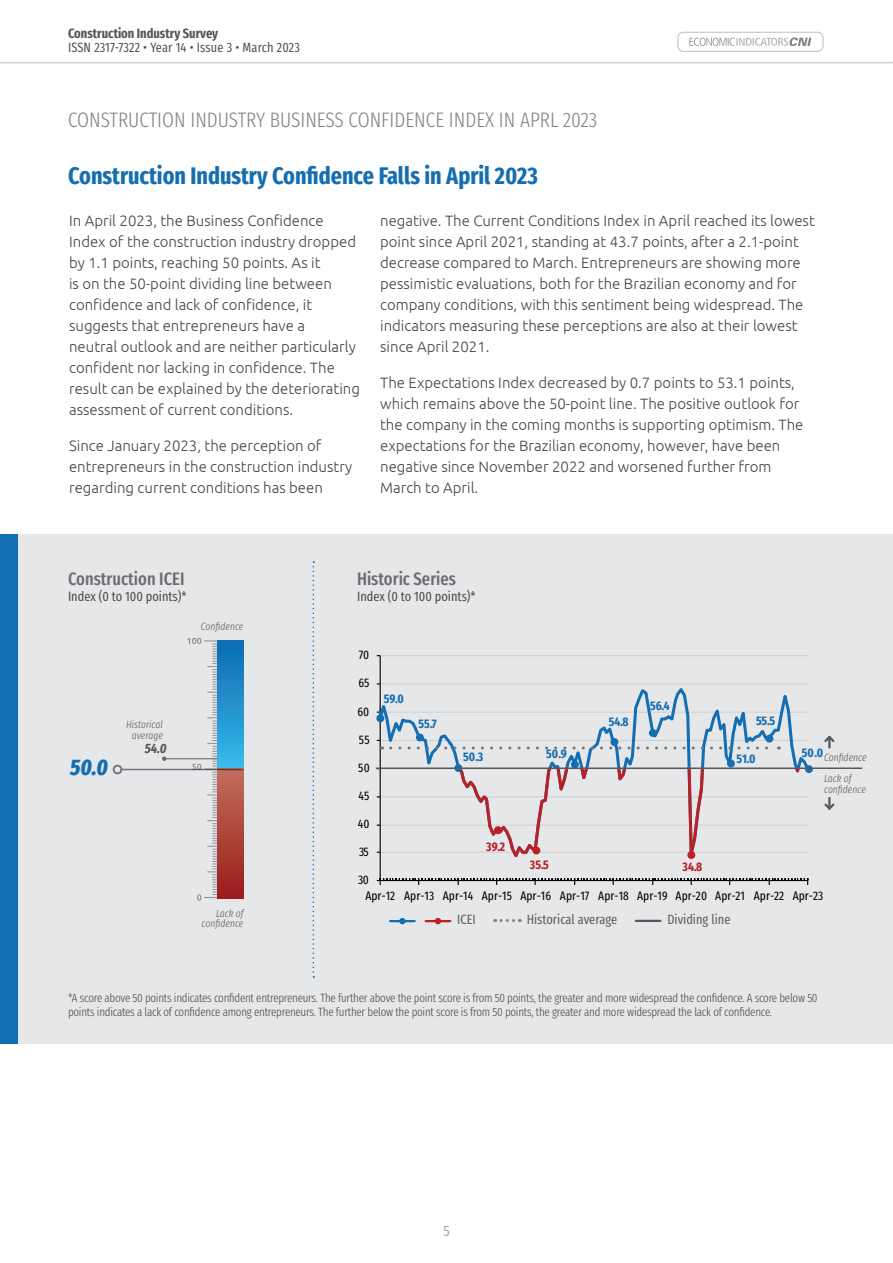
<style>
.page{position:relative;width:893px;height:1263px;background:#fff}
.page>*{position:absolute;margin:0;border:0;box-sizing:border-box;transform-origin:0 0}
.SUBTITULO_azul{font:700 24px "Fira Sans Compressed";color:#156eb1}
.GRA_TAB_-_Subtítulo{font:italic 800 22.5px "Fira Sans Compressed";color:#146eb2}
.SECÇÃO{font:300 21px "Fira Sans Compressed";color:#808285}
.GRA_TAB_-Título_cinz{font:500 18px "Fira Sans Compressed";color:#6c6d70}
.TEXTO_corrido{font:300 15px/21px "Ubuntu";color:#454647}
.t1{font:15px "Fira Sans Compressed";color:#454647}
.GRA_TAB_-_Subtítulo-2{font:13.5px "Fira Sans Compressed";color:#454647}
.t2{font:13.5px "Fira Sans Compressed";letter-spacing:.01em;color:#4b4c4d}
.inGRA_legendas{font:13.5px "Fira Sans Compressed";color:#57585a}
.t3{font:700 13.5px "Fira Sans Compressed";color:#57585a}
.t4{font:italic 700 13.5px "Fira Sans Compressed";color:#57585a}
.t5{font:12.45px "Fira Sans Compressed";color:#000001}
.t6{font:700 12.45px "Fira Sans Compressed";color:#146eb2}
.t7{font:700 12.45px "Fira Sans Compressed";color:#ba2024}
.GRA_TAB_-_NOTAS{font:300 12px/13.5px "Fira Sans Compressed";letter-spacing:-.02em;color:#454647}
.inGRA_legendas-2{font:italic 300 10.5px/10.5px "Fira Sans Compressed";color:#57585a;text-align:center}
</style>
<div class="page">
<hr style="left:0;top:62px;width:893px;height:1px;background:#808285">
<div style="left:678px;top:32px;width:145px;height:20px;border:1px solid #bcbdc0;border-radius:6px"></div>
<svg style="left:689px;top:37px;width:122px;height:9px"></svg>
<div style="left:0;top:534px;width:893px;height:510px;background:#e6e7e9"></div>
<hr style="left:380px;top:655px;width:428px;height:1px;background:#cfd1d0">
<hr style="left:380px;top:656px;width:1px;height:224px;background:#000001">
<svg style="left:377px;top:877px;width:432px;height:8px"></svg>
<svg style="left:380px;top:682px;width:428px;height:195px"></svg>
<svg style="left:380px;top:769px;width:428px;height:107px"></svg>
<div style="left:376px;top:714px;width:8px;height:8px;background:#146eb2;border-radius:50%"></div>
<div style="left:416px;top:733px;width:8px;height:8px;background:#146eb2;border-radius:50%"></div>
<div style="left:454px;top:764px;width:8px;height:8px;background:#146eb2;border-radius:50%"></div>
<div style="left:494px;top:826px;width:8px;height:8px;background:#ba2024;border-radius:50%"></div>
<div style="left:532px;top:846px;width:8px;height:8px;background:#ba2024;border-radius:50%"></div>
<div style="left:571px;top:761px;width:8px;height:8px;background:#146eb2;border-radius:50%"></div>
<div style="left:610px;top:738px;width:8px;height:8px;background:#146eb2;border-radius:50%"></div>
<div style="left:649px;top:729px;width:8px;height:8px;background:#146eb2;border-radius:50%"></div>
<div style="left:687px;top:851px;width:8px;height:8px;background:#ba2024;border-radius:50%"></div>
<div style="left:727px;top:759px;width:8px;height:8px;background:#146eb2;border-radius:50%"></div>
<div style="left:765px;top:735px;width:8px;height:8px;background:#146eb2;border-radius:50%"></div>
<div style="left:805px;top:765px;width:8px;height:8px;background:#146eb2;border-radius:50%"></div>
<div style="left:0;top:534px;width:17px;height:510px;background:#146eb2"></div>
<svg style="left:313px;top:561px;width:1px;height:417px"></svg>
<svg style="left:187px;top:638px;width:31px;height:263px"></svg>
<div style="left:217px;top:640px;width:26px;height:129px;background:linear-gradient(to bottom,#0b6bb0,#39baeb)"></div>
<div style="left:217px;top:769px;width:26px;height:129px;background:linear-gradient(to bottom,#c16f5d,#9a1c1a)"></div>
<hr style="left:164px;top:758px;width:53px;height:1px;background:#6c6d70">
<svg style="left:162px;top:756px;width:4px;height:5px"></svg>
<hr style="left:121px;top:769px;width:122px;height:1px;background:#808285">
<div style="left:113px;top:765px;width:9px;height:9px;border:2px solid #808285;border-radius:50%"></div>
<svg style="left:377px;top:740px;width:431px;height:9px"></svg>
<svg style="left:824px;top:736px;width:10px;height:13px"></svg>
<svg style="left:824px;top:797px;width:10px;height:13px"></svg>
<hr style="left:377px;top:767px;width:485px;height:2px;background:#57585a">
<div style="left:399px;top:918px;width:7px;height:6px;background:#146eb2;border-radius:50%"></div>
<hr style="left:390px;top:920px;width:25px;height:2px;background:#146eb2">
<svg style="left:435px;top:918px;width:6px;height:6px"></svg>
<hr style="left:426px;top:920px;width:24px;height:2px;background:#ba2024">
<svg style="left:495px;top:919px;width:25px;height:3px"></svg>
<hr style="left:636px;top:920px;width:24px;height:2px;background:#56575a">
<p class="t3" style="left:68px;top:22px;width:152px">Construction Industry Survey</p>
<p class="t2" style="left:68px;top:37px;width:233px">ISSN 2317-7322 • Year 14 • Issue 3 • March 2023</p>
<p class="SECÇÃO" style="left:68px;top:105px;width:531px">CONSTRUCTION INDUSTRY BUSINESS CONFIDENCE INDEX IN APRL 2023</p>
<p class="SUBTITULO_azul" style="left:68px;top:155px;width:471px">Construction Industry Confidence Falls in April 2023</p>
<p class="TEXTO_corrido" style="left:380px;top:210px;width:436px">negative. The Current Conditions Index in April reached its lowest point since April 2021, standing at 43.7 points, after a 2.1-point decrease compared to March. Entrepreneurs are showing more pessimistic evaluations, both for the Brazilian economy and for company conditions, with this sentiment being widespread. The indicators measuring these perceptions are also at their lowest since April 2021.</p>
<p class="TEXTO_corrido" style="left:380px;top:372px;width:425px">The Expectations Index decreased by 0.7 points to 53.1 points, which remains above the 50-point line. The positive outlook for the company in the coming months is supporting optimism. The expectations for the Brazilian economy, however, have been negative since November 2022 and worsened further from March to April.</p>
<p class="TEXTO_corrido" style="left:69px;top:210px;width:292px">In April 2023, the Business Confidence Index of the construction industry dropped by 1.1 points, reaching 50 points. As it<br>is on the 50-point dividing line between confidence and lack of confidence, it suggests that entrepreneurs have a<br>neutral outlook and are neither particularly confident nor lacking in confidence. The result can be explained by the deteriorating assessment of current conditions.</p>
<p class="TEXTO_corrido" style="left:69px;top:435px;width:285px">Since January 2023, the perception of entrepreneurs in the construction industry regarding current conditions has been</p>
<p class="GRA_TAB_-Título_cinz" style="left:68px;top:564px;width:118px">Construction ICEI</p>
<p class="GRA_TAB_-_Subtítulo-2" style="left:68px;top:586px;width:120px">Index (0 to 100 points)*</p>
<p class="GRA_TAB_-Título_cinz" style="left:357px;top:564px;width:100px">Historic Series</p>
<p class="GRA_TAB_-_Subtítulo-2" style="left:357px;top:586px;width:120px">Index (0 to 100 points)*</p>
<p class="inGRA_legendas-2" style="left:201px;top:621px;width:44px">Confidence</p>
<p class="t5" style="left:359px;top:645px;width:12px">70</p>
<p class="t5" style="left:358px;top:673px;width:12px">65</p>
<p class="GRA_TAB_-_Subtítulo" style="left:70px;top:748px;width:39px">50.0</p>
<p class="inGRA_legendas-2" style="left:126px;top:719px;width:38px">Historical average</p>
<p class="t4" style="left:145px;top:737px;width:24px">54.0</p>
<p class="t5" style="left:358px;top:702px;width:13px">60</p>
<p class="t5" style="left:359px;top:730px;width:12px">55</p>
<p class="t5" style="left:358px;top:758px;width:13px">50</p>
<p class="t5" style="left:359px;top:786px;width:12px">45</p>
<p class="t6" style="left:384px;top:689px;width:21px">59.0</p>
<p class="t6" style="left:418px;top:713px;width:20px">55.7</p>
<p class="t6" style="left:463px;top:747px;width:22px">50.3</p>
<p class="t6" style="left:546px;top:743px;width:22px">50.9</p>
<p class="t6" style="left:609px;top:712px;width:21px">54.8</p>
<p class="t6" style="left:650px;top:696px;width:21px">56.4</p>
<p class="t6" style="left:756px;top:710px;width:21px">55.5</p>
<p class="t6" style="left:737px;top:749px;width:20px">51.0</p>
<p class="t6" style="left:802px;top:742px;width:23px">50.0</p>
<p class="inGRA_legendas-2" style="left:824px;top:752px;width:44px">Confidence</p>
<p class="inGRA_legendas-2" style="left:824px;top:773px;width:43px;text-align:left">Lack of confidence</p>
<p class="t5" style="left:358px;top:814px;width:13px">40</p>
<p class="t5" style="left:359px;top:842px;width:11px">35</p>
<p class="t7" style="left:486px;top:836px;width:20px">39.2</p>
<p class="t7" style="left:530px;top:854px;width:21px">35.5</p>
<p class="t7" style="left:682px;top:857px;width:21px">34.8</p>
<p class="t5" style="left:358px;top:871px;width:12px">30</p>
<p class="t5" style="left:365px;top:886px;width:459px">Apr-12 Apr-13 Apr-14 Apr-15 Apr-16 Apr-17 Apr-18 Apr-19 Apr-20 Apr-21 Apr-22 Apr-23</p>
<p class="inGRA_legendas-2" style="left:202px;top:908px;width:43px;text-align:right">Lack of confidence</p>
<p class="inGRA_legendas" style="left:457px;top:909px;width:20px">ICEI</p>
<p class="inGRA_legendas" style="left:527px;top:909px;width:92px">Historical average</p>
<p class="inGRA_legendas" style="left:667px;top:909px;width:65px">Dividing line</p>
<p class="GRA_TAB_-_NOTAS" style="left:68px;top:991px;width:751px">*A score above 50 points indicates confident entrepreneurs. The further above the point score is from 50 points, the greater and more widespread the confidence. A score below 50 points indicates a lack of confidence among entrepreneurs. The further below the point score is from 50 points, the greater and more widespread the lack of confidence.</p>
<p class="t1" style="left:443px;top:1219px;width:8px">5</p>
</div>
